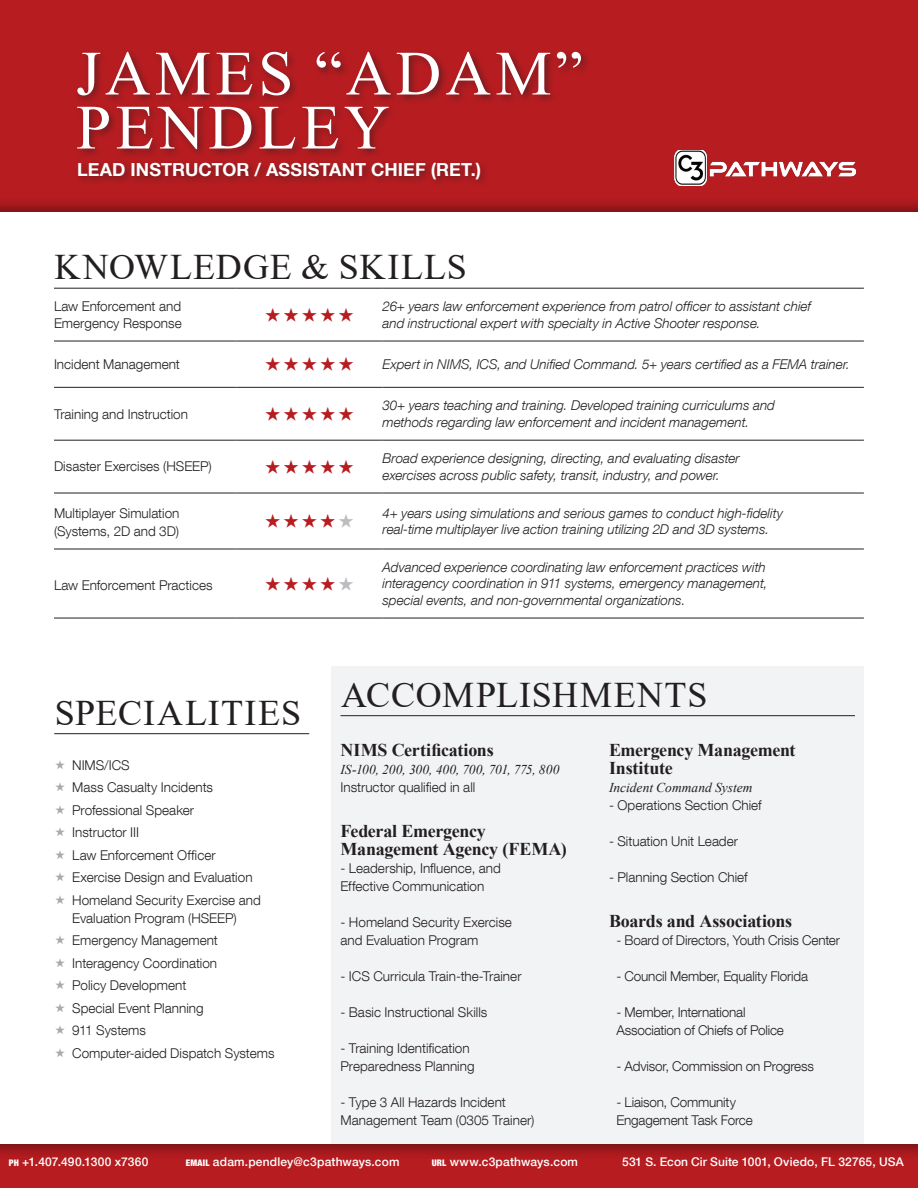
<style>
.page{position:relative;width:918px;height:1188px;background:#fff}
.page>*{position:absolute;margin:0;border:0;box-sizing:border-box;transform-origin:0 0}
.t1{font:63px/54px "Times New Roman";letter-spacing:.07em;color:#fff}
.Main_headings{font:36px "Times New Roman";letter-spacing:.025em;color:#231f20}
.Table_heading{font:36px "Times New Roman";letter-spacing:.025em;color:#231f20}
.EXP__Company_name{font:700 18px/18px "Times New Roman";letter-spacing:-.015em;color:#231f20}
.t2{font:700 18px "Helvetica Neue LT Com";letter-spacing:.005em;color:#fff}
.body_text{font:700 18px/18px "Times New Roman";letter-spacing:-.015em;color:#231f20}
.body_text-2{font:300 13.5px/18px "Helvetica Neue LT Com";color:#231f20}
.table_text_descripti{font:italic 300 13.5px/16.2px "Helvetica Neue LT Com";color:#231f20}
.table_text{font:300 13.5px "Helvetica Neue LT Com";color:#231f20}
.EXP__Location___Date{font:italic 13.5px "Times New Roman";letter-spacing:-.005em;color:#231f20}
.body_text-3{font:italic 13.5px "Times New Roman";color:#231f20}
.t3{font:500 12px "Helvetica Neue LT Com";letter-spacing:.015em;color:#fff}
.s1{font-weight:900;font-stretch:condensed;font-size:9px}
</style>
<div class="page">
<div style="left:332px;top:666px;width:532px;height:490px;background:#f2f3f4"></div>
<hr style="left:54px;top:733px;width:255px;height:1px;background:#231f20">
<hr style="left:54px;top:387px;width:183px;height:1px;background:#231f20">
<hr style="left:237px;top:387px;width:146px;height:1px;background:#231f20">
<hr style="left:382px;top:387px;width:482px;height:1px;background:#231f20">
<hr style="left:54px;top:440px;width:183px;height:1px;background:#231f20">
<hr style="left:237px;top:440px;width:146px;height:1px;background:#231f20">
<hr style="left:382px;top:440px;width:482px;height:1px;background:#231f20">
<hr style="left:54px;top:288px;width:183px;height:1px;background:#231f20">
<hr style="left:237px;top:288px;width:146px;height:1px;background:#231f20">
<hr style="left:382px;top:288px;width:482px;height:1px;background:#231f20">
<hr style="left:54px;top:341px;width:183px;height:1px;background:#231f20">
<hr style="left:237px;top:341px;width:146px;height:1px;background:#231f20">
<hr style="left:382px;top:341px;width:482px;height:1px;background:#231f20">
<hr style="left:54px;top:493px;width:183px;height:1px;background:#231f20">
<hr style="left:237px;top:493px;width:146px;height:1px;background:#231f20">
<hr style="left:382px;top:493px;width:482px;height:1px;background:#231f20">
<hr style="left:54px;top:549px;width:183px;height:1px;background:#231f20">
<hr style="left:237px;top:549px;width:146px;height:1px;background:#231f20">
<hr style="left:382px;top:549px;width:482px;height:1px;background:#231f20">
<hr style="left:54px;top:618px;width:183px;height:1px;background:#231f20">
<hr style="left:237px;top:618px;width:146px;height:1px;background:#231f20">
<hr style="left:382px;top:618px;width:482px;height:1px;background:#231f20">
<hr style="left:340px;top:715px;width:515px;height:1px;background:#231f20">
<div style="left:0;top:1142px;width:918px;height:46px;background:#231f20;opacity:.4"></div>
<div style="left:0;top:0;width:918px;height:213px;background:#231f20;opacity:.4"></div>
<div style="left:74px;top:49px;width:517px;height:139px;background:#231f20;opacity:.5"></div>
<img style="left:675px;top:150px;width:181px;height:36px">
<h1 class="t1" style="left:76px;top:44px;width:508px">JAMES “ADAM”<br>PENDLEY</h1>
<h3 class="t2" style="left:77px;top:158px;width:405px">LEAD INSTRUCTOR / ASSISTANT CHIEF (RET.)</h3>
<p class="Table_heading" style="left:55px;top:242px;width:414px">KNOWLEDGE &amp; SKILLS</p>
<p class="table_text" style="left:54px;top:298px;width:129px">Law Enforcement and</p>
<p class="table_text" style="left:54px;top:314px;width:129px">Emergency Response</p>
<p class="table_text_descripti" style="left:382px;top:298px;width:430px">26+ years law enforcement experience from patrol officer to assistant chief and instructional expert with specialty in Active Shooter response.</p>
<p class="table_text" style="left:54px;top:356px;width:127px">Incident Management</p>
<p class="table_text_descripti" style="left:382px;top:356px;width:469px">Expert in NIMS, ICS, and Unified Command. 5+ years certified as a FEMA trainer.</p>
<p class="table_text" style="left:54px;top:406px;width:136px">Training and Instruction</p>
<p class="table_text_descripti" style="left:382px;top:397px;width:394px">30+ years teaching and training. Developed training curriculums and methods regarding law enforcement and incident management.</p>
<p class="table_text" style="left:54px;top:458px;width:159px">Disaster Exercises (HSEEP)</p>
<p class="table_text_descripti" style="left:382px;top:450px;width:359px">Broad experience designing, directing, and evaluating disaster exercises across public safety, transit, industry, and power.</p>
<p class="body_text-2" style="left:54px;top:503px;width:127px">Multiplayer Simulation</p>
<p class="body_text-2" style="left:54px;top:521px;width:127px">(Systems, 2D and 3D)</p>
<p class="table_text_descripti" style="left:382px;top:505px;width:402px">4+ years using simulations and serious games to conduct high-fidelity real-time multiplayer live action training utilizing 2D and 3D systems.</p>
<p class="body_text-2" style="left:54px;top:575px;width:160px">Law Enforcement Practices</p>
<p class="Main_headings" style="left:55px;top:687px;width:248px">SPECIALITIES</p>
<p class="body_text-2" style="left:72px;top:755px;width:59px">NIMS/ICS</p>
<p class="body_text-2" style="left:72px;top:778px;width:142px">Mass Casualty Incidents</p>
<p class="body_text-2" style="left:72px;top:800px;width:123px">Professional Speaker</p>
<p class="body_text-2" style="left:72px;top:823px;width:68px">Instructor III</p>
<p class="body_text-2" style="left:72px;top:845px;width:145px">Law Enforcement Officer</p>
<p class="body_text-2" style="left:72px;top:868px;width:182px">Exercise Design and Evaluation</p>
<p class="body_text-2" style="left:72px;top:890px;width:190px">Homeland Security Exercise and<br>Evaluation Program (HSEEP)</p>
<p class="body_text-2" style="left:72px;top:931px;width:147px">Emergency Management</p>
<p class="body_text-2" style="left:72px;top:953px;width:147px">Interagency Coordination</p>
<p class="body_text-2" style="left:72px;top:976px;width:116px">Policy Development</p>
<p class="body_text-2" style="left:72px;top:998px;width:133px">Special Event Planning</p>
<p class="body_text-2" style="left:72px;top:1021px;width:75px">911 Systems</p>
<p class="body_text-2" style="left:72px;top:1043px;width:204px">Computer-aided Dispatch Systems</p>
<p class="table_text_descripti" style="left:382px;top:559px;width:387px">Advanced experience coordinating law enforcement practices with interagency coordination in 911 systems, emergency management, special events, and non-governmental organizations.</p>
<p class="Main_headings" style="left:341px;top:669px;width:368px">ACCOMPLISHMENTS</p>
<p class="EXP__Company_name" style="left:340px;top:740px;width:155px">NIMS Certifications</p>
<p class="EXP__Location___Date" style="left:340px;top:760px;width:220px">IS-100, 200, 300, 400, 700, 701, 775, 800</p>
<p class="body_text-2" style="left:340px;top:778px;width:136px">Instructor qualified in all</p>
<p class="EXP__Company_name" style="left:340px;top:821px;width:228px">Federal Emergency<br>Management Agency (FEMA)</p>
<p class="body_text-2" style="left:340px;top:859px;width:162px">- Leadership, Influence, and<br>Effective Communication</p>
<p class="body_text-2" style="left:340px;top:913px;width:173px">- Homeland Security Exercise and Evaluation Program</p>
<p class="body_text-2" style="left:340px;top:967px;width:183px">- ICS Curricula Train-the-Trainer</p>
<p class="body_text-2" style="left:340px;top:1003px;width:148px">- Basic Instructional Skills</p>
<p class="body_text-2" style="left:340px;top:1039px;width:136px">- Training Identification<br>Preparedness Planning</p>
<p class="body_text-2" style="left:340px;top:1093px;width:196px">- Type 3 All Hazards Incident<br>Management Team (0305 Trainer)</p>
<p class="body_text" style="left:609px;top:740px;width:188px">Emergency Management<br>Institute</p>
<p class="body_text-3" style="left:609px;top:778px;width:145px">Incident Command System</p>
<p class="body_text-2" style="left:609px;top:796px;width:154px">- Operations Section Chief</p>
<p class="body_text-2" style="left:609px;top:832px;width:131px">- Situation Unit Leader</p>
<p class="body_text-2" style="left:609px;top:868px;width:140px">- Planning Section Chief</p>
<p class="EXP__Company_name" style="left:609px;top:911px;width:185px">Boards and Associations</p>
<p class="body_text-2" style="left:616px;top:931px;width:225px">- Board of Directors, Youth Crisis Center</p>
<p class="body_text-2" style="left:616px;top:967px;width:193px">- Council Member, Equality Florida</p>
<p class="body_text-2" style="left:616px;top:1003px;width:169px">- Member, International<br>Association of Chiefs of Police</p>
<p class="body_text-2" style="left:616px;top:1057px;width:199px">- Advisor, Commission on Progress</p>
<p class="body_text-2" style="left:616px;top:1093px;width:138px">- Liaison, Community<br>Engagement Task Force</p>
<p class="t3" style="left:9px;top:1154px;width:141px"><span class="s1">PH</span> +1.407.490.1300 x7360</p>
<p class="t3" style="left:186px;top:1154px;width:215px"><span class="s1">EMAIL</span> adam.pendley@c3pathways.com</p>
<p class="t3" style="left:432px;top:1154px;width:148px"><span class="s1">URL</span> www.c3pathways.com</p>
<p class="t3" style="left:622px;top:1154px;width:283px">531 S. Econ Cir Suite 1001, Oviedo, FL 32765, USA</p>
</div>
